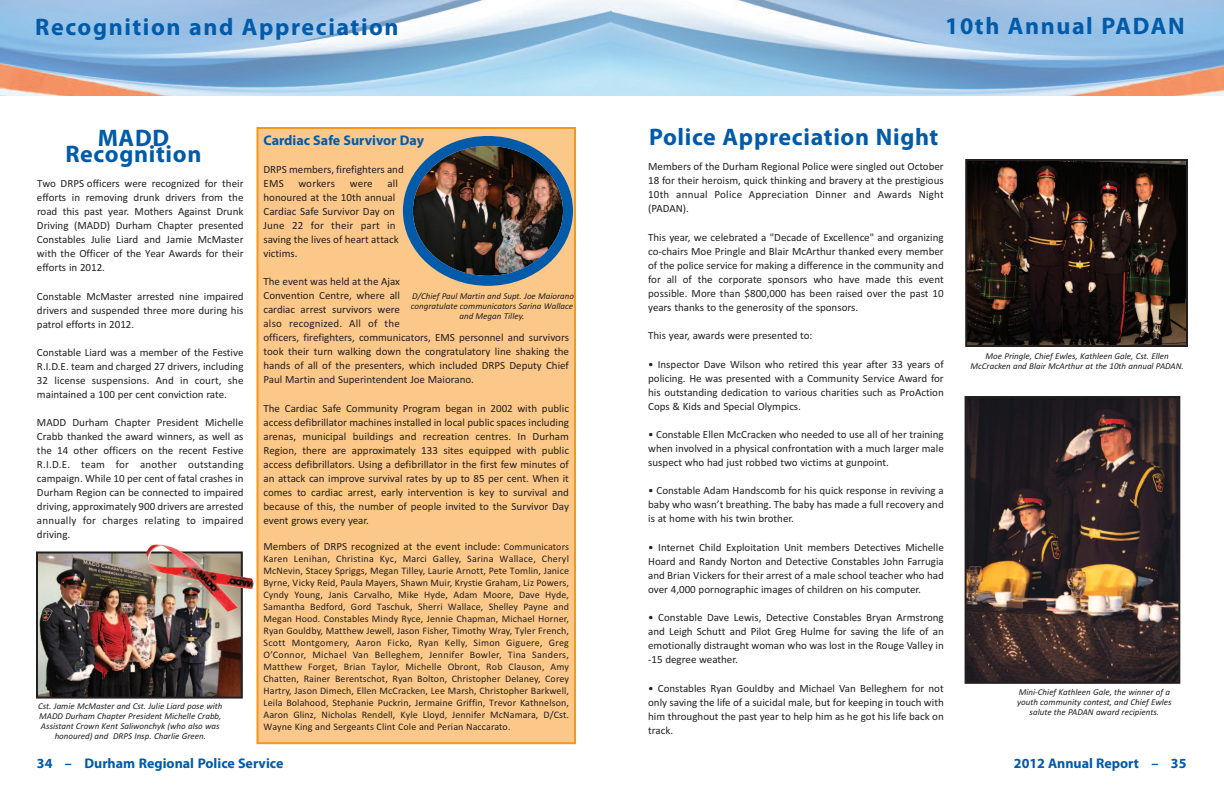
<style>
.page{position:relative;width:1224px;height:792px;background:#fff}
.page>*{position:absolute;margin:0;border:0;box-sizing:border-box;transform-origin:0 0}
.t1{font:700 24px "Myriad Pro";letter-spacing:.065em;color:#015ba9}
.t2{font:700 24px "Myriad Pro";letter-spacing:.04em;color:#015ba9}
.t3{font:700 14px "Myriad Pro";color:#015ba9}
.t4{font:11px/14px "Calibri";color:#231f20;text-align:justify}
.t5{font:10px/12px "Calibri";letter-spacing:.01em;color:#231f20;text-align:justify}
.t6{font:italic 9px/10px "Calibri";color:#231f20;text-align:center}
.s1{font-size:10px}
</style>
<div class="page">
<img style="left:612px;top:0;width:612px;height:96px">
<svg style="left:0;top:0;width:612px;height:96px;background:#a5c4df"></svg>
<div style="left:258px;top:129px;width:316px;height:613px;background:#fcc889"></div>
<div style="left:256px;top:127px;width:320px;height:617px;border:2px solid #f5971c"></div>
<img style="left:968px;top:162px;width:217px;height:182px">
<div style="left:965px;top:159px;width:223px;height:188px;border:2px solid #231f20"></div>
<img style="left:968px;top:399px;width:209px;height:282px">
<div style="left:965px;top:396px;width:215px;height:288px;border:2px solid #231f20"></div>
<img style="left:403px;top:136px;width:170px;height:150px">
<img style="left:39px;top:554px;width:201px;height:142px">
<div style="left:36px;top:551px;width:207px;height:148px;border:2px solid #231f20"></div>
<img style="left:145px;top:544px;width:109px;height:68px">
<h1 class="t1" style="left:35px;top:18px;width:365px">Recognition and Appreciation</h1>
<h1 class="t1" style="left:945px;top:17px;width:241px">10th Annual PADAN</h1>
<h1 class="t2" style="left:98px;top:129px;width:73px">MADD</h1>
<h1 class="t2" style="left:65px;top:145px;width:137px">Recognition</h1>
<p class="t4" style="left:37px;top:176px;width:208px">Two DRPS officers were recognized for their efforts in removing drunk drivers from the road this past year. Mothers Against Drunk Driving (MADD) Durham Chapter presented Constables Julie Liard and Jamie McMaster with the Officer of the Year Awards for their efforts in 2012.</p>
<p class="t4" style="left:37px;top:289px;width:208px">Constable McMaster arrested nine impaired drivers and suspended three more during his patrol efforts in 2012.</p>
<p class="t4" style="left:37px;top:345px;width:208px">Constable Liard was a member of the Festive R.I.D.E. team and charged 27 drivers, including 32 license suspensions. And in court, she maintained a 100 per cent conviction rate.</p>
<p class="t4" style="left:37px;top:416px;width:208px">MADD Durham Chapter President Michelle Crabb thanked the award winners, as well as the 14 other officers on the recent Festive R.I.D.E. team for another outstanding campaign. While 10 per cent of fatal crashes in Durham Region can be connected to impaired driving, approximately 900 drivers are arrested annually for charges relating to impaired driving.</p>
<p class="t6" style="left:38px;top:701px;width:186px">Cst. Jamie McMaster and Cst. Julie Liard pose with MADD Durham Chapter President Michelle Crabb, Assistant Crown Kent Saliwonchyk (who also was honoured) and DRPS Insp. Charlie Green.</p>
<p class="t3" style="left:264px;top:135px;width:162px">Cardiac Safe Survivor Day</p>
<p class="t4" style="left:264px;top:162px;width:142px">DRPS members, firefighters and<br>EMS</p>
<p class="t4" style="left:264px;top:176px;width:137px;text-align:left;text-indent:124px">all honoured at the 10th annual<br>Cardiac Safe Survivor Day on<br>June 22 for their part in saving the lives of heart attack victims.</p>
<p class="t4" style="left:263px;top:275px;width:307px;text-align:left">The event was held at the Ajax<br>Convention Centre, where all<br>cardiac arrest survivors were<br>also recognized. All of the<br>officers, firefighters, communicators, EMS personnel and survivors took their turn walking down the congratulatory line shaking the hands of all of the presenters, which included DRPS Deputy Chief Paul Martin and Superintendent Joe Maiorano.</p>
<p class="t4" style="left:264px;top:401px;width:307px">The Cardiac Safe Community Program began in 2002 with public access defibrillator machines installed in local public spaces including arenas, municipal buildings and recreation centres. In Durham Region, there are approximately 133 sites equipped with public access defibrillators. Using a defibrillator in the first few minutes of an attack can improve survival rates by up to 85 per cent. When it comes to cardiac arrest, early intervention is key to survival and because of this, the number of people invited to the Survivor Day event grows every year.</p>
<p class="t4" style="left:264px;top:539px;width:307px">Members of DRPS recognized at the event include: <span class="s1">Communicators</span></p>
<p class="t5" style="left:263px;top:553px;width:307px">Karen Lenihan, Christina Kyc, Marci Galley, Sarina Wallace, Cheryl McNevin, Stacey Spriggs, Megan Tilley, Laurie Arnott, Pete Tomlin, Janice Byrne, Vicky Reid, Paula Mayers, Shawn Muir, Krystie Graham, Liz Powers, Cyndy Young, Janis Carvalho, Mike Hyde, Adam Moore, Dave Hyde, Samantha Bedford, Gord Taschuk, Sherri Wallace, Shelley Payne and Megan Hood. Constables Mindy Ryce, Jennie Chapman, Michael Horner, Ryan Gouldby, Matthew Jewell, Jason Fisher, Timothy Wray, Tyler French, Scott Montgomery, Aaron Ficko, Ryan Kelly, Simon Giguere, Greg O’Connor, Michael Van Belleghem, Jennifer Bowler, Tina Sanders, Matthew Forget, Brian Taylor, Michelle Obront, Rob Clauson, Amy Chatten, Rainer Berentschot, Ryan Bolton, Christopher Delaney, Corey Hartry, Jason Dimech, Ellen McCracken, Lee Marsh, Christopher Barkwell, Leila Bolahood, Stephanie Puckrin, Jermaine Griffin, Trevor Kathnelson, Aaron Glinz, Nicholas Rendell, Kyle Lloyd, Jennifer McNamara, D/Cst.<br>Wayne King and Sergeants Clint Cole and Perian Naccarato.</p>
<p class="t4" style="left:298px;top:176px;width:38px">workers</p>
<p class="t4" style="left:350px;top:176px;width:25px">were</p>
<p class="t6" style="left:411px;top:291px;width:165px">D/Chief Paul Martin and Supt. Joe Maiorano congratulate communicators Sarina Wallace and Megan Tilley.</p>
<h1 class="t2" style="left:649px;top:128px;width:291px">Police Appreciation Night</h1>
<p class="t4" style="left:648px;top:160px;width:297px">Members of the Durham Regional Police were singled out October 18 for their heroism, quick thinking and bravery at the prestigious 10th annual Police Appreciation Dinner and Awards Night (PADAN).</p>
<p class="t4" style="left:648px;top:230px;width:297px">This year, we celebrated a "Decade of Excellence" and organizing co-chairs Moe Pringle and Blair McArthur thanked every member of the police service for making a difference in the community and for all of the corporate sponsors who have made this event possible. More than $800,000 has been raised over the past 10 years thanks to the generosity of the sponsors.</p>
<p class="t4" style="left:648px;top:328px;width:166px">This year, awards were presented to:</p>
<p class="t4" style="left:648px;top:357px;width:297px">• Inspector Dave Wilson who retired this year after 33 years of policing. He was presented with a Community Service Award for his outstanding dedication to various charities such as ProAction Cops &amp; Kids and Special Olympics.</p>
<p class="t4" style="left:648px;top:427px;width:297px">• Constable Ellen McCracken who needed to use all of her training when involved in a physical confrontation with a much larger male suspect who had just robbed two victims at gunpoint.</p>
<p class="t4" style="left:648px;top:484px;width:297px">• Constable Adam Handscomb for his quick response in reviving a baby who wasn’t breathing. The baby has made a full recovery and is at home with his twin brother.</p>
<p class="t4" style="left:648px;top:540px;width:297px">• Internet Child Exploitation Unit members Detectives Michelle Hoard and Randy Norton and Detective Constables John Farrugia and Brian Vickers for their arrest of a male school teacher who had over 4,000 pornographic images of children on his computer.</p>
<p class="t4" style="left:648px;top:610px;width:297px">• Constable Dave Lewis, Detective Constables Bryan Armstrong and Leigh Schutt and Pilot Greg Hulme for saving the life of an emotionally distraught woman who was lost in the Rouge Valley in -15 degree weather.</p>
<p class="t4" style="left:648px;top:681px;width:297px">• Constables Ryan Gouldby and Michael Van Belleghem for not only saving the life of a suicidal male, but for keeping in touch with him throughout the past year to help him as he got his life back on track.</p>
<p class="t6" style="left:970px;top:351px;width:215px">Moe Pringle, Chief Ewles, Kathleen Gale, Cst. Ellen<br>McCracken and Blair McArthur at the 10th annual PADAN.</p>
<p class="t6" style="left:1017px;top:687px;width:156px">Mini-Chief Kathleen Gale, the winner of a youth community contest, and Chief Ewles salute the PADAN award recipients.</p>
<p class="t3" style="left:37px;top:758px;width:248px">34 – Durham Regional Police Service</p>
<p class="t3" style="left:1014px;top:758px;width:174px">2012 Annual Report – 35</p>
</div>
